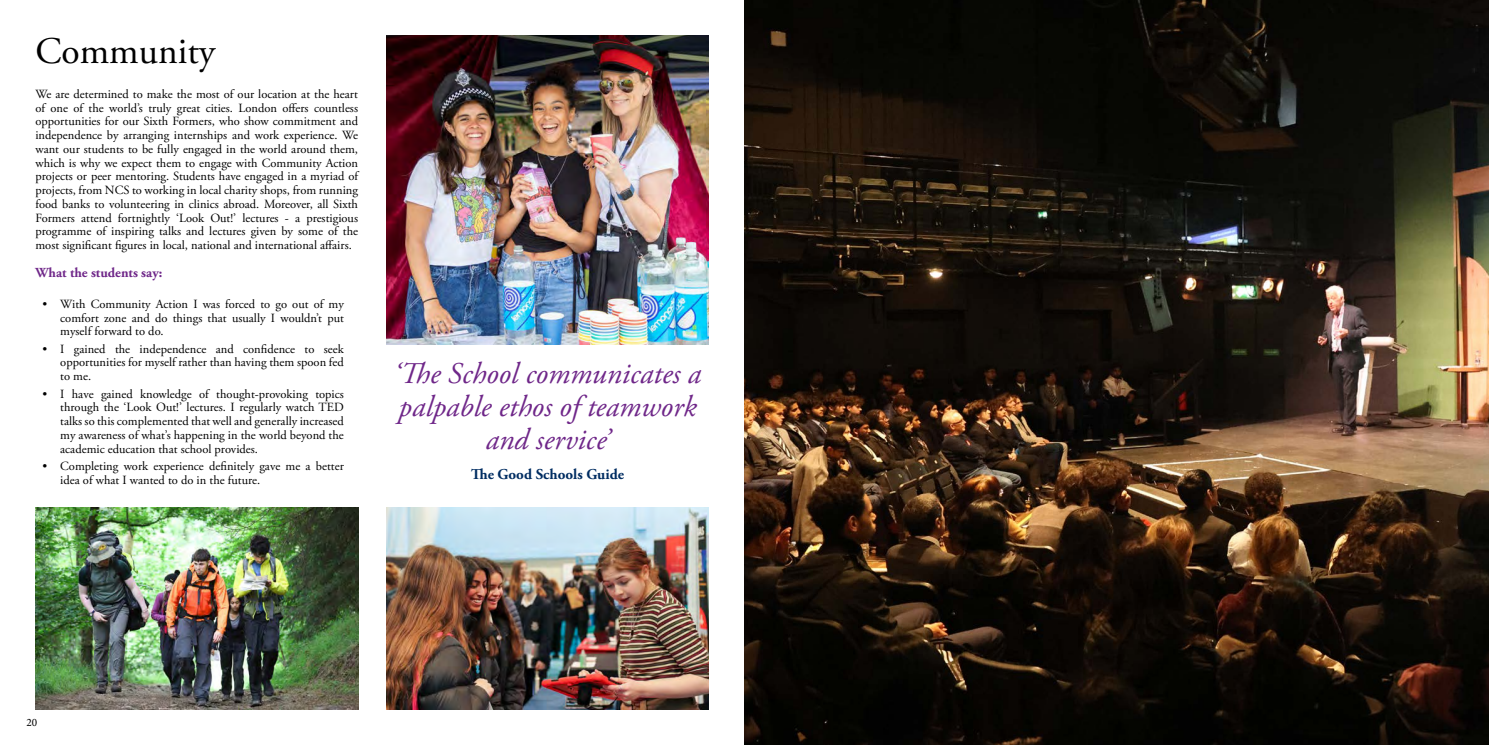
<style>
.page{position:relative;width:1489px;height:745px;background:#fff}
.page>*{position:absolute;margin:0;border:0;box-sizing:border-box;transform-origin:0 0}
.t1{font:37.5px "Adobe Garamond Pro";color:#000}
.t2{font:italic 30px "Adobe Garamond Pro";color:#6f2789}
.t3{font:700 15px "Adobe Garamond Pro";color:#002d62}
.Paragraph_Style_1{font:700 13.75px "Adobe Garamond Pro";color:#6f2789}
.Paragraph_Style_1-2{font:12.5px/13.8px "Adobe Garamond Pro";color:#000;text-align:justify}
.t4{font:11.25px "Minion Pro";color:#000}
</style>
<div class="page">
<img style="left:386px;top:35px;width:323px;height:309px">
<img style="left:744px;top:0;width:744px;height:744px">
<img style="left:35px;top:507px;width:323px;height:202px">
<img style="left:386px;top:507px;width:323px;height:202px">
<p class="t1" style="left:35px;top:28px;width:181px">Community</p>
<p class="Paragraph_Style_1-2" style="left:35px;top:87px;width:324px">We are determined to make the most of our location at the heart of one of the world’s truly great cities. London offers countless opportunities for our Sixth Formers, who show commitment and independence by arranging internships and work experience. We want our students to be fully engaged in the world around them, which is why we expect them to engage with Community Action projects or peer mentoring. Students have engaged in a myriad of projects, from NCS to working in local charity shops, from running food banks to volunteering in clinics abroad. Moreover, all Sixth Formers attend fortnightly ‘Look Out!’ lectures - a prestigious programme of inspiring talks and lectures given by some of the most significant figures in local, national and international affairs.</p>
<p class="Paragraph_Style_1" style="left:35px;top:264px;width:128px">What the students say:</p>
<p class="Paragraph_Style_1-2" style="left:60px;top:297px;width:285px;text-indent:-18px">• With Community Action I was forced to go out of my comfort zone and do things that usually I wouldn’t put myself forward to do.</p>
<p class="Paragraph_Style_1-2" style="left:60px;top:342px;width:285px;text-indent:-18px">• I gained the independence and confidence to seek opportunities for myself rather than having them spoon fed to me.</p>
<p class="Paragraph_Style_1-2" style="left:60px;top:387px;width:285px;text-indent:-18px">• I have gained knowledge of thought-provoking topics through the ‘Look Out!’ lectures. I regularly watch TED talks so this complemented that well and generally increased my awareness of what’s happening in the world beyond the academic education that school provides.</p>
<p class="Paragraph_Style_1-2" style="left:60px;top:459px;width:285px;text-indent:-18px">• Completing work experience definitely gave me a better idea of what I wanted to do in the future.</p>
<p class="t2" style="left:394px;top:355px;width:309px">‘The School communicates a</p>
<p class="t2" style="left:398px;top:388px;width:299px">palpable ethos of teamwork</p>
<p class="t2" style="left:485px;top:420px;width:125px">and service’</p>
<p class="t3" style="left:471px;top:465px;width:154px">The Good Schools Guide</p>
<p class="t4" style="left:27px;top:714px;width:12px">20</p>
</div>
